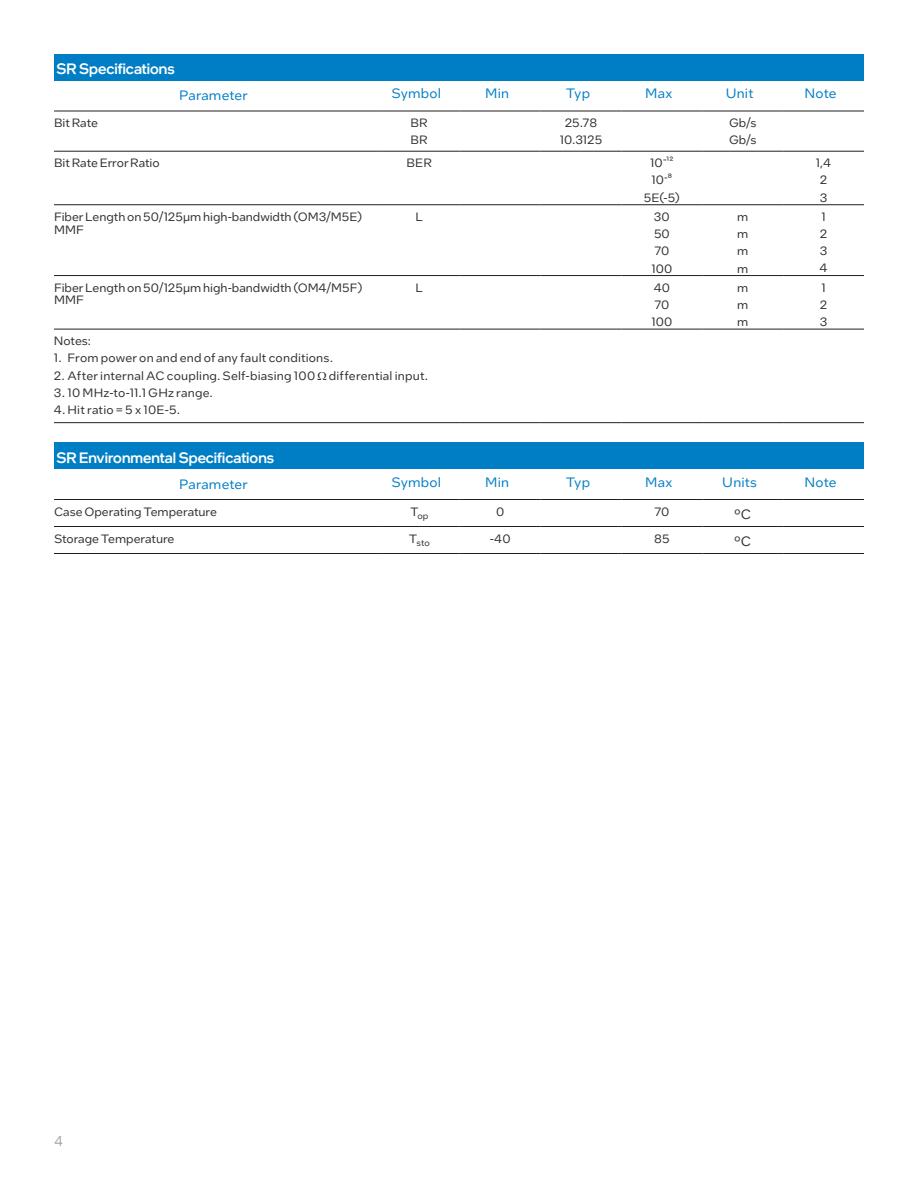
<style>
.page{position:relative;width:918px;height:1188px;background:#fff}
.page>*{position:absolute;margin:0;border:0;box-sizing:border-box;transform-origin:0 0}
.t1{font:500 15px "Intel One Display";color:#fff}
.t2{font:300 15px "Intel Clear";color:#939598}
.t3{font:13.5px "Intel One Text";letter-spacing:.01em;color:#007ec5}
.t4{font:13.5px "Intel One Text";color:#2d2f2e}
.t5{font:12px/17.2px "Intel One Text";color:#2d2f2e}
.t6{font:12px "Intel One Text";letter-spacing:.02em;color:#2d2f2e}
.t7{font:10.5px "Intel One Text";color:#2d2f2e}
.t8{font:9px "Intel One Text";color:#2d2f2e}
.s1{font-size:12px}
</style>
<div class="page">
<div style="left:54px;top:54px;width:810px;height:27px;background:#007ec5"></div>
<hr style="left:54px;top:111px;width:325px;height:1px;background:#231f20">
<hr style="left:379px;top:111px;width:81px;height:1px;background:#231f20">
<hr style="left:460px;top:111px;width:81px;height:1px;background:#231f20">
<hr style="left:541px;top:111px;width:80px;height:1px;background:#231f20">
<hr style="left:621px;top:111px;width:81px;height:1px;background:#231f20">
<hr style="left:702px;top:111px;width:81px;height:1px;background:#231f20">
<hr style="left:783px;top:111px;width:81px;height:1px;background:#231f20">
<hr style="left:54px;top:151px;width:325px;height:1px;background:#231f20">
<hr style="left:379px;top:151px;width:81px;height:1px;background:#231f20">
<hr style="left:460px;top:151px;width:81px;height:1px;background:#231f20">
<hr style="left:541px;top:151px;width:80px;height:1px;background:#231f20">
<hr style="left:621px;top:151px;width:81px;height:1px;background:#231f20">
<hr style="left:702px;top:151px;width:81px;height:1px;background:#231f20">
<hr style="left:783px;top:151px;width:81px;height:1px;background:#231f20">
<hr style="left:54px;top:204px;width:325px;height:1px;background:#231f20">
<hr style="left:379px;top:204px;width:81px;height:1px;background:#231f20">
<hr style="left:460px;top:204px;width:81px;height:1px;background:#231f20">
<hr style="left:541px;top:204px;width:80px;height:1px;background:#231f20">
<hr style="left:621px;top:204px;width:81px;height:1px;background:#231f20">
<hr style="left:702px;top:204px;width:81px;height:1px;background:#231f20">
<hr style="left:783px;top:204px;width:81px;height:1px;background:#231f20">
<hr style="left:54px;top:275px;width:325px;height:1px;background:#231f20">
<hr style="left:379px;top:275px;width:81px;height:1px;background:#231f20">
<hr style="left:460px;top:275px;width:81px;height:1px;background:#231f20">
<hr style="left:541px;top:275px;width:80px;height:1px;background:#231f20">
<hr style="left:621px;top:275px;width:81px;height:1px;background:#231f20">
<hr style="left:702px;top:275px;width:81px;height:1px;background:#231f20">
<hr style="left:783px;top:275px;width:81px;height:1px;background:#231f20">
<hr style="left:54px;top:329px;width:325px;height:1px;background:#231f20">
<hr style="left:379px;top:329px;width:81px;height:1px;background:#231f20">
<hr style="left:460px;top:329px;width:81px;height:1px;background:#231f20">
<hr style="left:541px;top:329px;width:80px;height:1px;background:#231f20">
<hr style="left:621px;top:329px;width:81px;height:1px;background:#231f20">
<hr style="left:702px;top:329px;width:81px;height:1px;background:#231f20">
<hr style="left:783px;top:329px;width:81px;height:1px;background:#231f20">
<hr style="left:54px;top:422px;width:325px;height:1px;background:#231f20">
<hr style="left:379px;top:422px;width:81px;height:1px;background:#231f20">
<hr style="left:460px;top:422px;width:81px;height:1px;background:#231f20">
<hr style="left:541px;top:422px;width:80px;height:1px;background:#231f20">
<hr style="left:621px;top:422px;width:81px;height:1px;background:#231f20">
<hr style="left:702px;top:422px;width:81px;height:1px;background:#231f20">
<hr style="left:783px;top:422px;width:81px;height:1px;background:#231f20">
<div style="left:54px;top:442px;width:810px;height:28px;background:#007ec5"></div>
<hr style="left:54px;top:499px;width:325px;height:1px;background:#231f20">
<hr style="left:379px;top:499px;width:81px;height:1px;background:#231f20">
<hr style="left:460px;top:499px;width:81px;height:1px;background:#231f20">
<hr style="left:541px;top:499px;width:80px;height:1px;background:#231f20">
<hr style="left:621px;top:499px;width:81px;height:1px;background:#231f20">
<hr style="left:702px;top:499px;width:81px;height:1px;background:#231f20">
<hr style="left:783px;top:499px;width:81px;height:1px;background:#231f20">
<hr style="left:54px;top:526px;width:325px;height:1px;background:#231f20">
<hr style="left:379px;top:526px;width:81px;height:1px;background:#231f20">
<hr style="left:460px;top:526px;width:81px;height:1px;background:#231f20">
<hr style="left:541px;top:526px;width:80px;height:1px;background:#231f20">
<hr style="left:621px;top:526px;width:81px;height:1px;background:#231f20">
<hr style="left:702px;top:526px;width:81px;height:1px;background:#231f20">
<hr style="left:783px;top:526px;width:81px;height:1px;background:#231f20">
<hr style="left:54px;top:553px;width:325px;height:1px;background:#231f20">
<hr style="left:379px;top:553px;width:81px;height:1px;background:#231f20">
<hr style="left:460px;top:553px;width:81px;height:1px;background:#231f20">
<hr style="left:541px;top:553px;width:80px;height:1px;background:#231f20">
<hr style="left:621px;top:553px;width:81px;height:1px;background:#231f20">
<hr style="left:702px;top:553px;width:81px;height:1px;background:#231f20">
<hr style="left:783px;top:553px;width:81px;height:1px;background:#231f20">
<p class="t1" style="left:57px;top:59px;width:120px">SR Specifications</p>
<p class="t3" style="left:179px;top:87px;width:70px">Parameter</p>
<p class="t3" style="left:392px;top:85px;width:51px">Symbol</p>
<p class="t3" style="left:485px;top:85px;width:25px">Min</p>
<p class="t3" style="left:566px;top:85px;width:26px">Typ</p>
<p class="t3" style="left:645px;top:85px;width:29px">Max</p>
<p class="t3" style="left:726px;top:85px;width:29px">Unit</p>
<p class="t3" style="left:805px;top:85px;width:34px">Note</p>
<p class="t5" style="left:54px;top:114px;width:45px">Bit Rate</p>
<p class="t5" style="left:411px;top:114px;width:19px">BR<br>BR</p>
<p class="t5" style="left:560px;top:114px;width:44px;text-align:center">25.78<br>10.3125</p>
<p class="t5" style="left:729px;top:114px;width:29px">Gb/s<br>Gb/s</p>
<p class="t5" style="left:54px;top:154px;width:107px">Bit Rate Error Ratio</p>
<p class="t5" style="left:407px;top:154px;width:27px">BER</p>
<p class="t7" style="left:650px;top:154px;width:25px"><span class="s1">10</span>-12</p>
<p class="t5" style="left:644px;top:171px;width:37px;text-align:center">10<sup>-8<br></sup>5E(-5)</p>
<p class="t5" style="left:816px;top:154px;width:17px;text-align:center">1,4<br>2<br>3</p>
<p class="t5" style="left:54px;top:210px;width:310px;line-height:12.8px">Fiber Length on 50/125μm high-bandwidth (OM3/M5E)<br>MMF</p>
<p class="t5" style="left:416px;top:208px;width:9px">L</p>
<p class="t5" style="left:651px;top:208px;width:22px">30<br>50<br>70<br>100</p>
<p class="t5" style="left:737px;top:208px;width:13px;text-align:justify">m m m m</p>
<p class="t5" style="left:820px;top:208px;width:10px">1<br>2<br>3<br>4</p>
<p class="t5" style="left:54px;top:281px;width:310px;line-height:12.8px">Fiber Length on 50/125μm high-bandwidth (OM4/M5F)<br>MMF</p>
<p class="t5" style="left:416px;top:278px;width:9px">L</p>
<p class="t5" style="left:651px;top:278px;width:22px">40<br>70<br>100</p>
<p class="t5" style="left:737px;top:278px;width:13px;text-align:justify">m m m</p>
<p class="t5" style="left:820px;top:278px;width:9px">1<br>2<br>3</p>
<p class="t5" style="left:54px;top:332px;width:38px">Notes:</p>
<p class="t5" style="left:54px;top:349px;width:280px">1. From power on and end of any fault conditions.</p>
<p class="t5" style="left:54px;top:366px;width:375px">2. After internal AC coupling. Self-biasing 100 differential input.</p>
<p class="t6" style="left:54px;top:385px;width:160px">3. 10 MHz-to-11.1 GHz range.</p>
<p class="t5" style="left:54px;top:401px;width:128px">4. Hit ratio = 5 x 10E-5.</p>
<p class="t1" style="left:57px;top:448px;width:219px">SR Environmental Specifications</p>
<p class="t3" style="left:179px;top:475px;width:70px">Parameter</p>
<p class="t3" style="left:392px;top:473px;width:51px">Symbol</p>
<p class="t3" style="left:485px;top:473px;width:25px">Min</p>
<p class="t3" style="left:566px;top:473px;width:26px">Typ</p>
<p class="t3" style="left:645px;top:473px;width:29px">Max</p>
<p class="t3" style="left:722px;top:473px;width:36px">Units</p>
<p class="t3" style="left:805px;top:473px;width:34px">Note</p>
<p class="t5" style="left:54px;top:502px;width:164px">Case Operating Temperature</p>
<p class="t8" style="left:410px;top:509px;width:20px"><sup>T</sup>op</p>
<p class="t5" style="left:496px;top:502px;width:10px">0</p>
<p class="t5" style="left:654px;top:502px;width:16px">70</p>
<p class="t4" style="left:734px;top:505px;width:19px">°C</p>
<p class="t5" style="left:54px;top:529px;width:122px">Storage Temperature</p>
<p class="t8" style="left:409px;top:536px;width:22px"><sup>T</sup>sto</p>
<p class="t5" style="left:490px;top:529px;width:22px">-40</p>
<p class="t5" style="left:654px;top:529px;width:17px">85</p>
<p class="t4" style="left:734px;top:532px;width:19px">°C</p>
<p class="t2" style="left:54px;top:1130px;width:10px">4</p>
</div>
